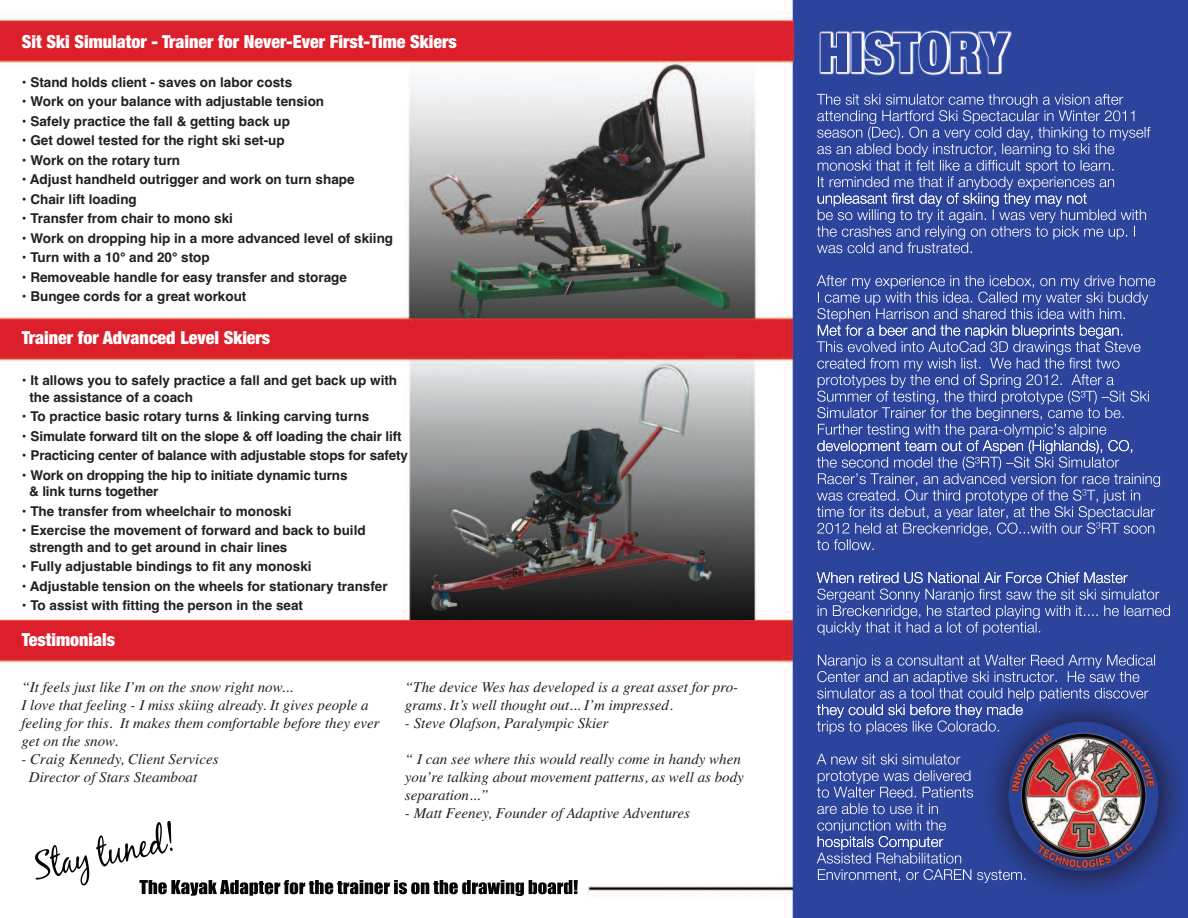
<style>
.page{position:relative;width:1188px;height:918px;background:#fff}
.page>*{position:absolute;margin:0;border:0;box-sizing:border-box;transform-origin:0 0}
.t1{font:900 condensed 18px "Helvetica Neue";color:#fff}
.t2{font:italic 15px/18px "Times";color:#231f20}
.t3{font:700 13.5px/16.5px "Helvetica";color:#231f20}
</style>
<div class="page">
<img style="left:0;top:0;width:1188px;height:918px">
<img style="left:820px;top:32px;width:189px;height:41px">
<img style="left:139px;top:880px;width:439px;height:17px">
<img style="left:35px;top:821px;width:138px;height:65px">
<img style="left:816px;top:93px;width:335px;height:99px">
<img style="left:816px;top:192px;width:340px;height:147px">
<img style="left:816px;top:325px;width:333px;height:115px">
<img style="left:816px;top:440px;width:345px;height:132px">
<img style="left:816px;top:572px;width:355px;height:146px">
<img style="left:816px;top:704px;width:207px;height:132px">
<img style="left:816px;top:836px;width:210px;height:47px">
<h1 class="t1" style="left:22px;top:27px;width:436px">Sit Ski Simulator - Trainer for Never-Ever First-Time Skiers</h1>
<p class="t3" style="left:22px;top:74px;width:272px">• Stand holds client - saves on labor costs</p>
<p class="t3" style="left:22px;top:93px;width:304px">• Work on your balance with adjustable tension</p>
<p class="t3" style="left:22px;top:113px;width:270px">• Safely practice the fall &amp; getting back up</p>
<p class="t3" style="left:22px;top:132px;width:264px">• Get dowel tested for the right ski set-up</p>
<p class="t3" style="left:22px;top:152px;width:160px">• Work on the rotary turn</p>
<p class="t3" style="left:22px;top:171px;width:334px">• Adjust handheld outrigger and work on turn shape</p>
<p class="t3" style="left:22px;top:191px;width:116px">• Chair lift loading</p>
<p class="t3" style="left:22px;top:210px;width:213px">• Transfer from chair to mono ski</p>
<p class="t3" style="left:22px;top:230px;width:373px">• Work on dropping hip in a more advanced level of skiing</p>
<p class="t3" style="left:22px;top:249px;width:189px">• Turn with a 10° and 20° stop</p>
<p class="t3" style="left:22px;top:269px;width:327px">• Removeable handle for easy transfer and storage</p>
<p class="t3" style="left:22px;top:288px;width:226px">• Bungee cords for a great workout</p>
<h1 class="t1" style="left:22px;top:323px;width:250px">Trainer for Advanced Level Skiers</h1>
<p class="t3" style="left:29px;top:372px;width:369px;text-indent:-8px">• It allows you to safely practice a fall and get back up with the assistance of a coach</p>
<p class="t3" style="left:22px;top:408px;width:349px">• To practice basic rotary turns &amp; linking carving turns</p>
<p class="t3" style="left:22px;top:428px;width:381px">• Simulate forward tilt on the slope &amp; off loading the chair lift</p>
<p class="t3" style="left:22px;top:447px;width:388px">• Practicing center of balance with adjustable stops for safety</p>
<p class="t3" style="left:29px;top:467px;width:320px;text-indent:-7px">• Work on dropping the hip to initiate dynamic turns &amp; link turns together</p>
<p class="t3" style="left:22px;top:503px;width:271px">• The transfer from wheelchair to monoski</p>
<p class="t3" style="left:29px;top:522px;width:338px;text-indent:-8px">• Exercise the movement of forward and back to build strength and to get around in chair lines</p>
<p class="t3" style="left:22px;top:558px;width:291px">• Fully adjustable bindings to fit any monoski</p>
<p class="t3" style="left:22px;top:578px;width:367px">• Adjustable tension on the wheels for stationary transfer</p>
<p class="t3" style="left:22px;top:597px;width:283px">• To assist with fitting the person in the seat</p>
<h1 class="t1" style="left:22px;top:625px;width:95px">Testimonials</h1>
<p class="t2" style="left:21px;top:678px;width:360px">“It feels just like I’m on the snow right now...<br>I love that feeling - I miss skiing already. It gives people a feeling for this. It makes them comfortable before they ever get on the snow.</p>
<p class="t2" style="left:29px;top:750px;width:191px;text-indent:-7px">- Craig Kennedy, Client Services<br>Director of Stars Steamboat</p>
<p class="t2" style="left:405px;top:678px;width:335px">“The device Wes has developed is a great asset for pro&shy;grams. It’s well thought out... I’m impressed.</p>
<p class="t2" style="left:405px;top:714px;width:205px">- Steve Olafson, Paralympic Skier</p>
<p class="t2" style="left:405px;top:750px;width:340px">“ I can see where this would really come in handy when you’re talking about movement patterns, as well as body separation...”</p>
<p class="t2" style="left:405px;top:804px;width:287px">- Matt Feeney, Founder of Adaptive Adventures</p>
</div>
